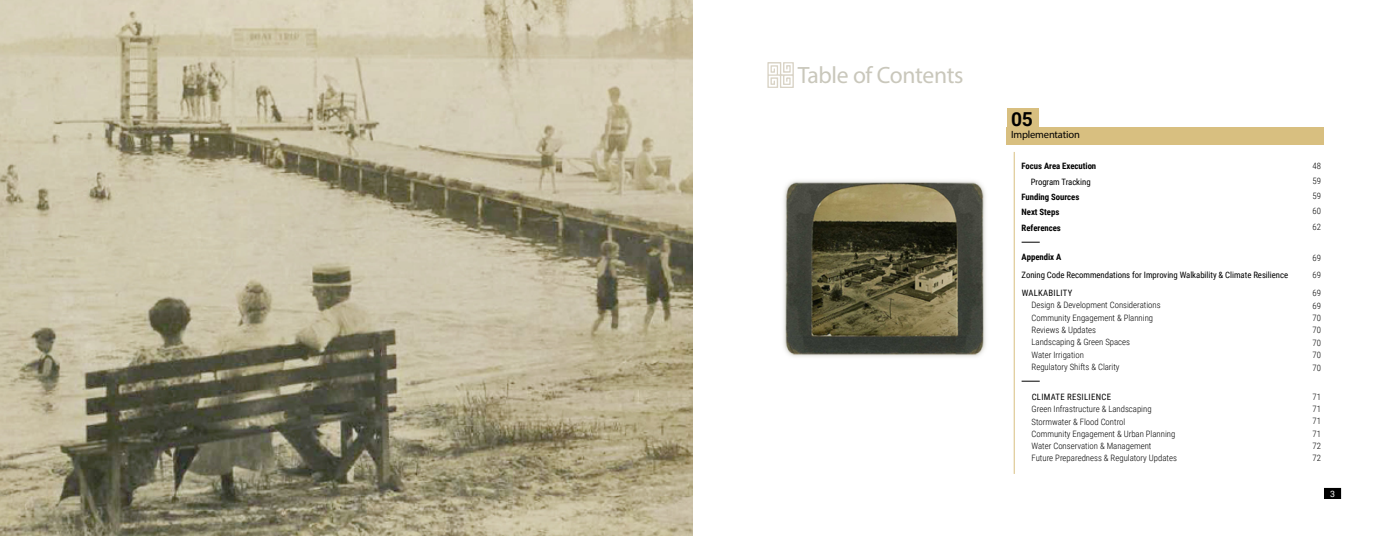
<style>
.page{position:relative;width:1386px;height:536px;background:#fff}
.page>*{position:absolute;margin:0;border:0;box-sizing:border-box;transform-origin:0 0}
.t1{font:23.62px "Myriad Pro";letter-spacing:-.015em;color:#c9c7bb}
.t2{font:700 19.25px "Roboto";color:#000}
.t3{font:10.5px "Myriad Pro";letter-spacing:-.015em;color:#000}
.t4{font:300 8.75px/12.2px "Roboto Condensed";color:#000}
.t5{font:8.75px "Roboto Condensed";letter-spacing:-.005em;color:#000}
.t6{font:700 8.75px/14.8px "Roboto Condensed";letter-spacing:-.005em;color:#000}
.t7{font:8.75px "Roboto Condensed";letter-spacing:.035em;color:#000}
.t8{font:8.75px "Roboto Condensed";letter-spacing:.03em;color:#000}
.t9{font:8.75px "Roboto";color:#fff}
</style>
<div class="page">
<svg style="left:1324px;top:487px;width:17px;height:12px"></svg>
<div style="left:1007px;top:109px;width:32px;height:35px;background:#d8bf80"></div>
<div style="left:1007px;top:127px;width:317px;height:17px;background:#d8bf80"></div>
<svg style="left:1022px;top:242px;width:18px;height:1px"></svg>
<svg style="left:1022px;top:381px;width:18px;height:1px"></svg>
<svg style="left:767px;top:62px;width:27px;height:26px"></svg>
<hr style="left:1014px;top:152px;width:1px;height:321px;background:#d8bf80">
<img style="left:783px;top:180px;width:203px;height:177px">
<img style="left:0;top:0;width:693px;height:536px">
<h1 class="t1" style="left:798px;top:60px;width:167px">Table of Contents</h1>
<h2 class="t2" style="left:1011px;top:105px;width:24px">05</h2>
<p class="t3" style="left:1011px;top:128px;width:70px">Implementation</p>
<p class="t6" style="left:1022px;top:158px;width:76px">Focus Area Execution</p>
<p class="t4" style="left:1312px;top:159px;width:10px">48</p>
<p class="t5" style="left:1031px;top:175px;width:62px">Program Tracking</p>
<p class="t4" style="left:1312px;top:174px;width:10px">59</p>
<p class="t6" style="left:1022px;top:189px;width:59px">Funding Sources<br>Next Steps</p>
<p class="t6" style="left:1022px;top:220px;width:41px">References</p>
<p class="t4" style="left:1312px;top:188px;width:10px;line-height:14.8px">59<br>60</p>
<p class="t4" style="left:1312px;top:220px;width:10px">62</p>
<p class="t6" style="left:1022px;top:249px;width:41px">Appendix A</p>
<p class="t5" style="left:1022px;top:269px;width:268px">Zoning Code Recommendations for Improving Walkability &amp; Climate Resilience</p>
<p class="t4" style="left:1312px;top:251px;width:10px">69</p>
<p class="t4" style="left:1312px;top:269px;width:10px">69</p>
<p class="t8" style="left:1022px;top:287px;width:52px">WALKABILITY</p>
<p class="t4" style="left:1032px;top:299px;width:131px">Design &amp; Development Considerations<br>Community Engagement &amp; Planning<br>Reviews &amp; Updates<br>Landscaping &amp; Green Spaces<br>Water Irrigation<br>Regulatory Shifts &amp; Clarity</p>
<p class="t7" style="left:1032px;top:390px;width:81px">CLIMATE RESILIENCE</p>
<p class="t4" style="left:1032px;top:402px;width:147px">Green Infrastructure &amp; Landscaping Stormwater &amp; Flood Control<br>Community Engagement &amp; Urban Planning Water Conservation &amp; Management<br>Future Preparedness &amp; Regulatory Updates</p>
<p class="t4" style="left:1312px;top:286px;width:10px">69</p>
<p class="t4" style="left:1312px;top:299px;width:10px">69<br>70</p>
<p class="t4" style="left:1312px;top:323px;width:10px;line-height:12.8px">70<br>70</p>
<p class="t4" style="left:1312px;top:347px;width:10px;line-height:13.2px">70<br>70</p>
<p class="t4" style="left:1312px;top:390px;width:10px;text-align:justify">71<br>71<br>71<br>71<br>72</p>
<p class="t4" style="left:1312px;top:451px;width:10px">72</p>
<p class="t9" style="left:1330px;top:487px;width:6px">3</p>
</div>
